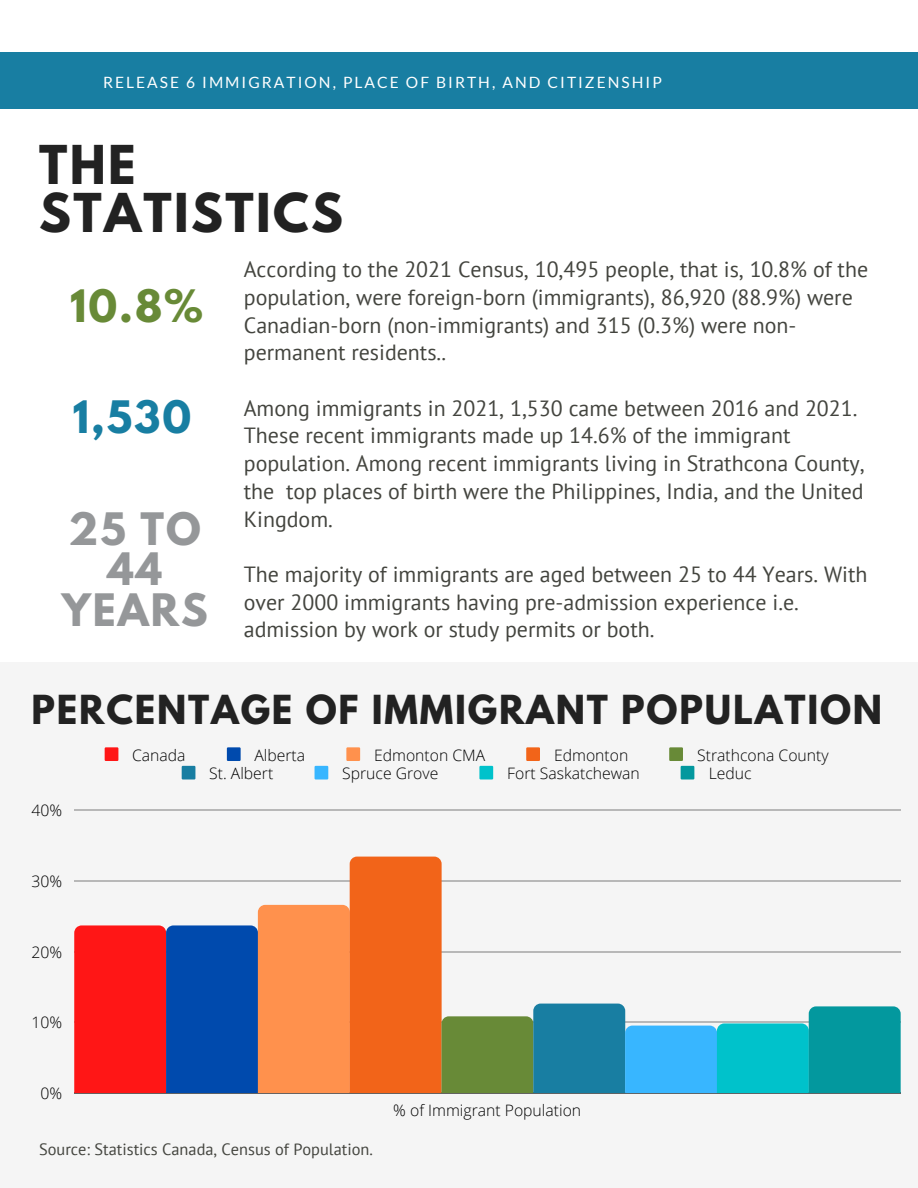
<style>
.page{position:relative;width:918px;height:1188px;background:#fff}
.page>*{position:absolute;margin:0;border:0;box-sizing:border-box;transform-origin:0 0}
.t1{font:700 47.4px/48.8px "League Spartan";letter-spacing:.05em;color:#222}
.t2{font:700 39.6px/40.5px "League Spartan";letter-spacing:.05em;color:#959799;text-align:center}
.t3{font:700 39.6px "League Spartan";color:#688a37}
.t4{font:700 39.6px "League Spartan";color:#187ea2}
.t5{font:700 35.4px "League Spartan";letter-spacing:.05em;color:#222}
.t6{font:21.9px/27.8px "PT Sans";color:#43443e}
.t7{font:16.35px "PT Sans";color:#43443e}
.t8{font:300 15.75px "Open Sans";color:#000}
.t9{font:15.6px "Lato";letter-spacing:.13em;color:#fff}
</style>
<div class="page">
<div style="left:0;top:52px;width:918px;height:56px;background:#187ea2"></div>
<div style="left:0;top:662px;width:918px;height:526px;background:#f5f5f5"></div>
<div style="left:105px;top:747px;width:13px;height:14px;background:#ff1616"></div>
<div style="left:227px;top:747px;width:14px;height:14px;background:#004aad"></div>
<div style="left:346px;top:747px;width:14px;height:14px;background:#ff914d"></div>
<div style="left:526px;top:747px;width:14px;height:14px;background:#f26419"></div>
<div style="left:669px;top:747px;width:14px;height:14px;background:#688a37"></div>
<div style="left:182px;top:766px;width:13px;height:13px;background:#187ea2"></div>
<div style="left:315px;top:766px;width:13px;height:13px;background:#38b6ff"></div>
<div style="left:479px;top:766px;width:14px;height:13px;background:#00c2cb"></div>
<div style="left:681px;top:766px;width:13px;height:13px;background:#03989e"></div>
<hr style="left:74px;top:809px;width:827px;height:1px;background:#000">
<hr style="left:74px;top:1093px;width:827px;height:1px;background:#000">
<svg style="left:74px;top:857px;width:827px;height:236px"></svg>
<p class="t9" style="left:103px;top:72px;width:560px">RELEASE 6 IMMIGRATION, PLACE OF BIRTH, AND CITIZENSHIP</p>
<h1 class="t1" style="left:39px;top:146px;width:305px">THE<br>STATISTICS</h1>
<h2 class="t3" style="left:70px;top:287px;width:135px">10.8%</h2>
<h2 class="t4" style="left:73px;top:398px;width:120px">1,530</h2>
<h2 class="t2" style="left:62px;top:513px;width:148px">25 TO<br>44<br>YEARS</h2>
<p class="t6" style="left:244px;top:255px;width:626px">According to the 2021 Census, 10,495 people, that is, 10.8% of the population, were foreign-born (immigrants), 86,920 (88.9%) were Canadian-born (non-immigrants) and 315 (0.3%) were non&shy;permanent residents..</p>
<p class="t6" style="left:244px;top:394px;width:622px">Among immigrants in 2021, 1,530 came between 2016 and 2021.<br>These recent immigrants made up 14.6% of the immigrant population. Among recent immigrants living in Strathcona County, the top places of birth were the Philippines, India, and the United Kingdom.</p>
<p class="t6" style="left:244px;top:560px;width:625px">The majority of immigrants are aged between 25 to 44 Years. With over 2000 immigrants having pre-admission experience i.e. admission by work or study permits or both.</p>
<h3 class="t5" style="left:32px;top:692px;width:852px">PERCENTAGE OF IMMIGRANT POPULATION</h3>
<p class="t8" style="left:32px;top:799px;width:32px">40%</p>
<p class="t8" style="left:32px;top:870px;width:32px">30%</p>
<p class="t8" style="left:32px;top:941px;width:32px">20%</p>
<p class="t8" style="left:32px;top:1011px;width:32px">10%</p>
<p class="t8" style="left:41px;top:1082px;width:23px">0%</p>
<p class="t8" style="left:132px;top:744px;width:55px">Canada</p>
<p class="t8" style="left:254px;top:744px;width:52px">Alberta</p>
<p class="t8" style="left:374px;top:744px;width:113px">Edmonton CMA</p>
<p class="t8" style="left:554px;top:744px;width:76px">Edmonton</p>
<p class="t8" style="left:697px;top:744px;width:133px">Strathcona County</p>
<p class="t8" style="left:209px;top:762px;width:66px">St. Albert</p>
<p class="t8" style="left:342px;top:762px;width:98px">Spruce Grove</p>
<p class="t8" style="left:507px;top:762px;width:134px">Fort Saskatchewan</p>
<p class="t8" style="left:709px;top:762px;width:44px">Leduc</p>
<p class="t8" style="left:393px;top:1099px;width:189px">% of Immigrant Population</p>
<p class="t7" style="left:39px;top:1138px;width:335px">Source: Statistics Canada, Census of Population.</p>
</div>
